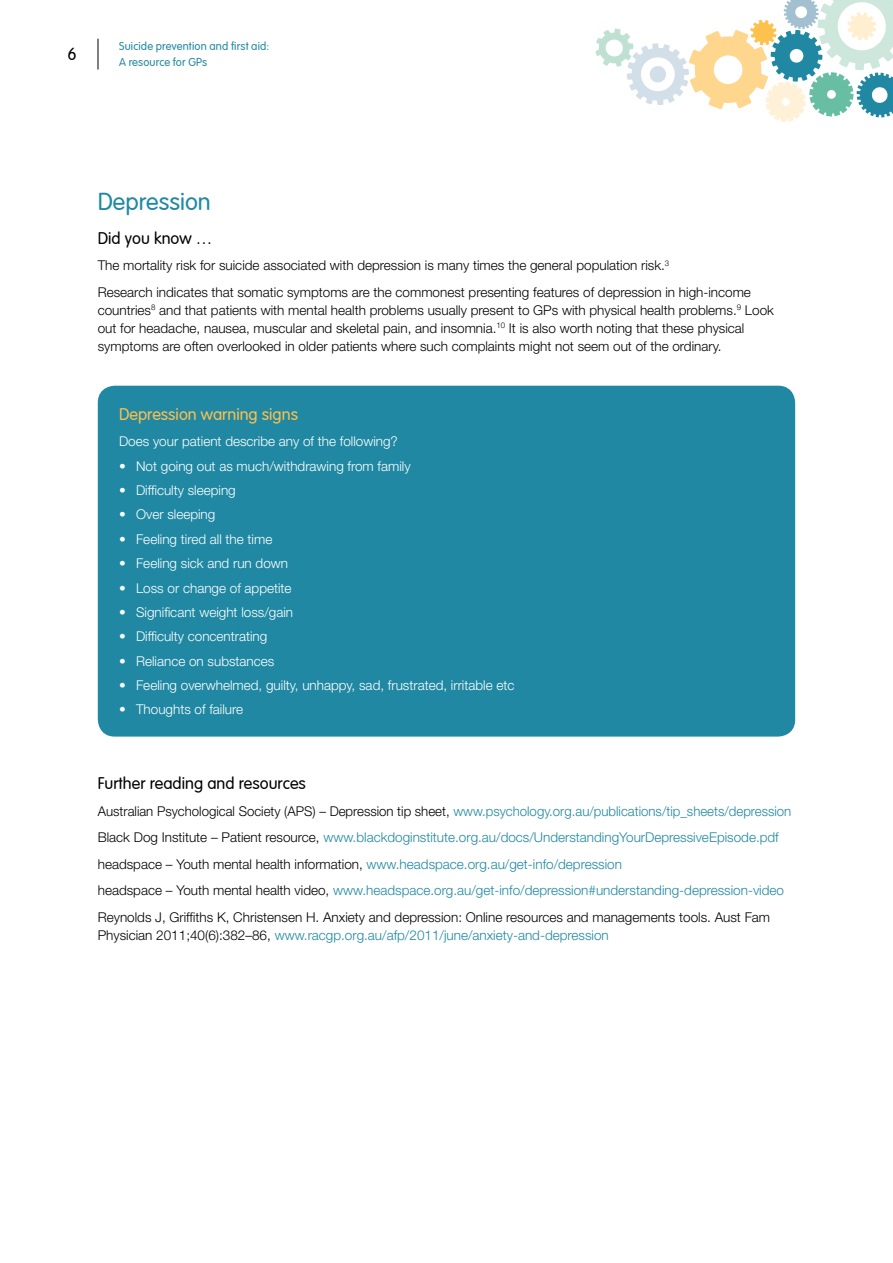
<style>
.page{position:relative;width:893px;height:1263px;background:#fff}
.page>*{position:absolute;margin:0;border:0;box-sizing:border-box;transform-origin:0 0}
.t1{font:300 24px "VAG Rounded LT";color:#2088a2}
.t2{font:300 17.25px "VAG Rounded LT";color:#000}
.t3{font:300 16.5px "VAG Rounded LT";color:#000}
.t4{font:300 16.5px "VAG Rounded LT";color:#fdc14e}
.t5{font:300 13.5px/26.5px "Helvetica Neue LT Std";color:#000}
.t6{font:300 13.5px "Helvetica Neue LT Std";color:#fff}
.t7{font:300 13.5px "Helvetica Neue LT Std";color:#2088a2}
.t8{font:300 11.25px/15.8px "VAG Rounded LT";letter-spacing:.015em;color:#2088a2}
.s1{color:#2088a2}
.s2{color:#000}
</style>
<div class="page">
<hr style="left:98px;top:39px;width:1px;height:31px;background:#000">
<svg style="left:595px;top:0;width:298px;height:122px"></svg>
<div style="left:98px;top:386px;width:697px;height:351px;background:#2088a2;border-radius:17px"></div>
<p class="t2" style="left:67px;top:44px;width:11px">6</p>
<p class="t8" style="left:119px;top:39px;width:152px">Suicide prevention and first aid:<br>A resource for GPs</p>
<h1 class="t1" style="left:98px;top:188px;width:115px">Depression</h1>
<p class="t3" style="left:98px;top:228px;width:116px">Did you know …</p>
<p class="t5" style="left:98px;top:252px;width:655px">The mortality risk for suicide associated with depression is many times the general population risk.<sup>3<br></sup>Research indicates that somatic symptoms are the commonest presenting features of depression in high-income</p>
<p class="t5" style="left:98px;top:301px;width:678px;line-height:18px">countries<sup>8</sup> and that patients with mental health problems usually present to GPs with physical health problems.<sup>9</sup> Look out for headache, nausea, muscular and skeletal pain, and insomnia.<sup>10</sup> It is also worth noting that these physical symptoms are often overlooked in older patients where such complaints might not seem out of the ordinary.</p>
<p class="t4" style="left:119px;top:404px;width:180px">Depression warning signs</p>
<p class="t6" style="left:119px;top:433px;width:280px">Does your patient describe any of the following?</p>
<p class="t6" style="left:119px;top:457px;width:293px">• Not going out as much/withdrawing from family</p>
<p class="t6" style="left:119px;top:482px;width:118px">• Difficulty sleeping</p>
<p class="t6" style="left:119px;top:506px;width:98px">• Over sleeping</p>
<p class="t6" style="left:119px;top:531px;width:155px">• Feeling tired all the time</p>
<p class="t6" style="left:119px;top:555px;width:171px">• Feeling sick and run down</p>
<p class="t6" style="left:119px;top:579px;width:174px">• Loss or change of appetite</p>
<p class="t6" style="left:119px;top:604px;width:176px">• Significant weight loss/gain</p>
<p class="t6" style="left:119px;top:628px;width:150px">• Difficulty concentrating</p>
<p class="t6" style="left:119px;top:653px;width:157px">• Reliance on substances</p>
<p class="t6" style="left:119px;top:677px;width:397px">• Feeling overwhelmed, guilty, unhappy, sad, frustrated, irritable etc</p>
<p class="t6" style="left:119px;top:701px;width:126px">• Thoughts of failure</p>
<p class="t3" style="left:98px;top:774px;width:210px">Further reading and resources</p>
<p class="t5" style="left:98px;top:797px;width:695px">Australian Psychological Society (APS) – Depression tip sheet, <span class="s1">www.psychology.org.au/publications/tip_sheets/depression </span>Black Dog Institute – Patient resource, <span class="s1">www.blackdoginstitute.org.au/docs/UnderstandingYourDepressiveEpisode.pdf </span>headspace – Youth mental health information, <span class="s1">www.headspace.org.au/get-info/depression<br></span>headspace – Youth mental health video, <span class="s1">www.headspace.org.au/get-info/depression#understanding-depression-video </span>Reynolds J, Griffiths K, Christensen H. Anxiety and depression: Online resources and managements tools. Aust Fam</p>
<p class="t7" style="left:98px;top:927px;width:512px"><span class="s2">Physician 2011;40(6):382–86,</span> www.racgp.org.au/afp/2011/june/anxiety-and-depression</p>
</div>
